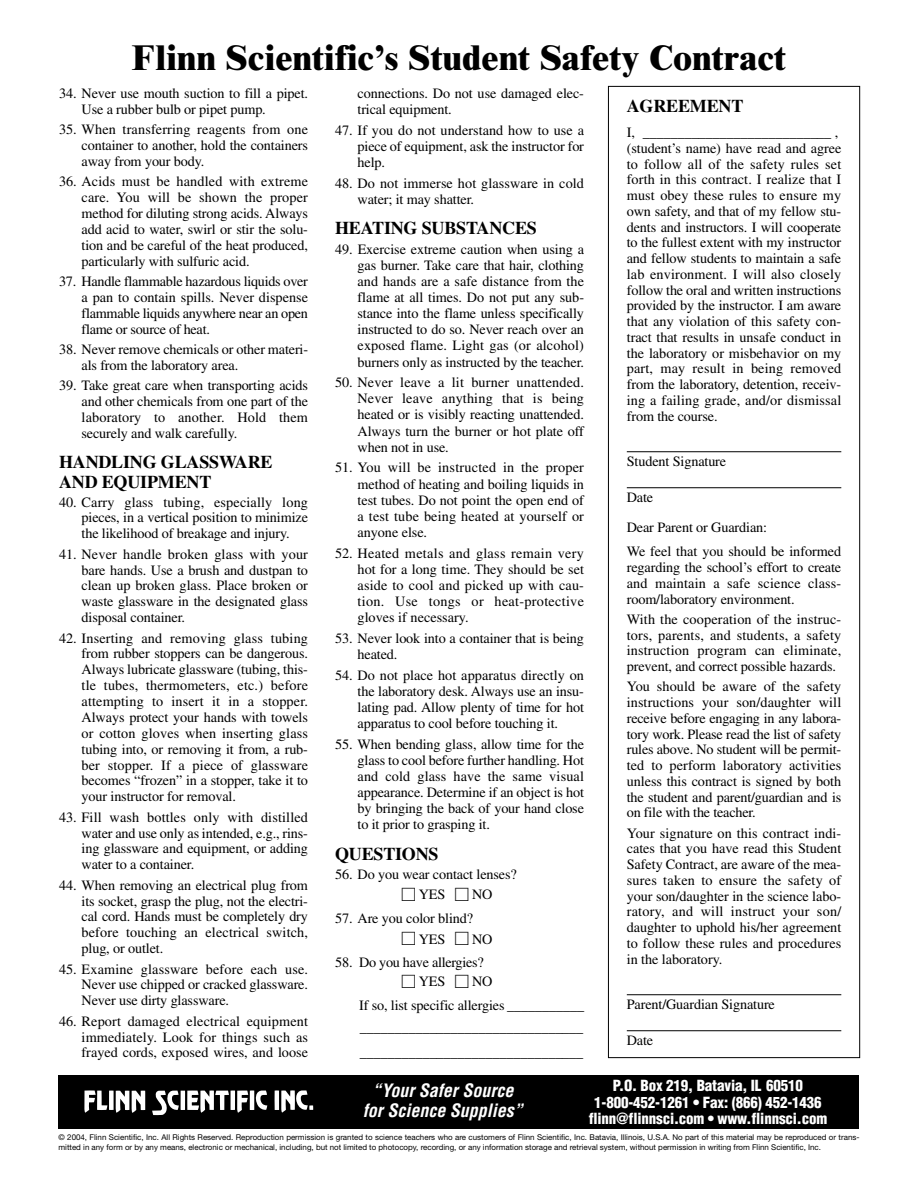
<style>
.page{position:relative;width:918px;height:1188px;background:#fff}
.page>*{position:absolute;margin:0;border:0;box-sizing:border-box;transform-origin:0 0}
.t1{font:800 36px "Times New Roman";color:#000}
.t2{font:700 18px/19.6px "Times";letter-spacing:-.01em;color:#000}
.t3{font:italic 700 condensed 18px/19.5px "Helvetica";color:#fff;text-align:center}
.t4{font:900 condensed 15px/16.5px "Helvetica";letter-spacing:-.01em;color:#fff;text-align:center}
.t5{font:14.25px/15.9px "Times";letter-spacing:-.01em;color:#000;text-align:justify}
.t6{font:7.95px/9.4px "Helvetica Neue";color:#000}
.s1{font-family:"European Pi One";font-size:13.5px}
</style>
<div class="page">
<div style="left:58px;top:1075px;width:802px;height:54px;background:#000"></div>
<svg style="left:84px;top:1090px;width:61px;height:23px"></svg>
<svg style="left:152px;top:1090px;width:115px;height:25px"></svg>
<svg style="left:275px;top:1090px;width:38px;height:23px"></svg>
<hr style="left:627px;top:451px;width:214px;height:1px;background:#000">
<hr style="left:627px;top:487px;width:214px;height:1px;background:#000">
<hr style="left:627px;top:994px;width:214px;height:1px;background:#000">
<hr style="left:627px;top:1030px;width:214px;height:1px;background:#000">
<h1 class="t1" style="left:132px;top:45px;width:656px">Flinn Scientific’s Student Safety Contract</h1>
<p class="t2" style="left:627px;top:98px;width:118px">AGREEMENT</p>
<p class="t5" style="left:627px;top:126px;width:216px;text-align:left">I, ___________________________ , (student’s name) have read and agree to follow all of the safety rules set forth in this contract. I realize that I must obey these rules to ensure my own safety, and that of my fellow stu&shy;dents and instructors. I will cooperate to the fullest extent with my instructor and fellow students to maintain a safe lab environment. I will also closely follow the oral and written instructions provided by the instructor. I am aware that any violation of this safety con&shy;tract that results in unsafe conduct in the laboratory or misbehavior on my part, may result in being removed from the laboratory, detention, receiv&shy;ing a failing grade, and/or dismissal from the course.</p>
<p class="t5" style="left:627px;top:454px;width:101px">Student Signature</p>
<p class="t5" style="left:627px;top:483px;width:142px;line-height:30px">Date<br>Dear Parent or Guardian:</p>
<p class="t5" style="left:627px;top:545px;width:216px">We feel that you should be informed regarding the school’s effort to create and maintain a safe science class&shy;room/laboratory environment.</p>
<p class="t5" style="left:627px;top:613px;width:216px">With the cooperation of the instruc&shy;tors, parents, and students, a safety instruction program can eliminate, prevent, and correct possible hazards.</p>
<p class="t5" style="left:627px;top:680px;width:216px">You should be aware of the safety instructions your son/daughter will receive before engaging in any labora&shy;tory work. Please read the list of safety rules above. No student will be permit&shy;ted to perform laboratory activities unless this contract is signed by both the student and parent/guardian and is on file with the teacher.</p>
<p class="t5" style="left:627px;top:826px;width:216px">Your signature on this contract indi&shy;cates that you have read this Student Safety Contract, are aware of the mea&shy;sures taken to ensure the safety of your son/daughter in the science labo&shy;ratory, and will instruct your son/ daughter to uphold his/her agreement to follow these rules and procedures in the laboratory.</p>
<p class="t5" style="left:627px;top:997px;width:150px">Parent/Guardian Signature</p>
<p class="t5" style="left:627px;top:1033px;width:28px">Date</p>
<p class="t5" style="left:82px;top:87px;width:228px;text-indent:-22px">34. Never use mouth suction to fill a pipet.<br>Use a rubber bulb or pipet pump.</p>
<p class="t5" style="left:82px;top:123px;width:228px;text-indent:-22px">35. When transferring reagents from one container to another, hold the containers away from your body.</p>
<p class="t5" style="left:82px;top:175px;width:228px;text-indent:-22px">36. Acids must be handled with extreme care. You will be shown the proper method for diluting strong acids. Always add acid to water, swirl or stir the solu&shy;tion and be careful of the heat produced, particularly with sulfuric acid.</p>
<p class="t5" style="left:82px;top:275px;width:228px;text-indent:-22px">37. Handle flammable hazardous liquids over a pan to contain spills. Never dispense flammable liquids anywhere near an open flame or source of heat.</p>
<p class="t5" style="left:82px;top:343px;width:228px;text-indent:-22px">38. Never remove chemicals or other materi&shy;als from the laboratory area.</p>
<p class="t5" style="left:82px;top:379px;width:228px;text-indent:-22px">39. Take great care when transporting acids and other chemicals from one part of the laboratory to another. Hold them securely and walk carefully.</p>
<p class="t2" style="left:59px;top:454px;width:215px">HANDLING GLASSWARE<br>AND EQUIPMENT</p>
<p class="t5" style="left:82px;top:495px;width:228px;text-indent:-22px">40. Carry glass tubing, especially long pieces, in a vertical position to minimize the likelihood of breakage and injury.</p>
<p class="t5" style="left:82px;top:547px;width:228px;text-indent:-22px">41. Never handle broken glass with your bare hands. Use a brush and dustpan to clean up broken glass. Place broken or waste glassware in the designated glass disposal container.</p>
<p class="t5" style="left:82px;top:631px;width:228px;text-indent:-22px">42. Inserting and removing glass tubing from rubber stoppers can be dangerous.<br>Always lubricate glassware (tubing, this&shy;tle tubes, thermometers, etc.) before attempting to insert it in a stopper.<br>Always protect your hands with towels or cotton gloves when inserting glass tubing into, or removing it from, a rub&shy;ber stopper. If a piece of glassware becomes “frozen” in a stopper, take it to your instructor for removal.</p>
<p class="t5" style="left:82px;top:810px;width:228px;text-indent:-22px">43. Fill wash bottles only with distilled water and use only as intended, e.g., rins&shy;ing glassware and equipment, or adding water to a container.</p>
<p class="t5" style="left:82px;top:878px;width:228px;text-indent:-22px">44. When removing an electrical plug from its socket, grasp the plug, not the electri&shy;cal cord. Hands must be completely dry before touching an electrical switch, plug, or outlet.</p>
<p class="t5" style="left:82px;top:962px;width:228px;text-indent:-22px">45. Examine glassware before each use.<br>Never use chipped or cracked glassware.<br>Never use dirty glassware.</p>
<p class="t5" style="left:82px;top:1014px;width:228px;text-indent:-22px">46. Report damaged electrical equipment immediately. Look for things such as frayed cords, exposed wires, and loose</p>
<p class="t5" style="left:358px;top:87px;width:228px">connections. Do not use damaged elec&shy;trical equipment.</p>
<p class="t5" style="left:358px;top:123px;width:228px;text-indent:-22px">47. If you do not understand how to use a piece of equipment, ask the instructor for help.</p>
<p class="t5" style="left:358px;top:176px;width:228px;text-indent:-22px">48. Do not immerse hot glassware in cold water; it may shatter.</p>
<p class="t2" style="left:335px;top:220px;width:203px">HEATING SUBSTANCES</p>
<p class="t5" style="left:358px;top:242px;width:228px;text-indent:-22px">49. Exercise extreme caution when using a gas burner. Take care that hair, clothing and hands are a safe distance from the flame at all times. Do not put any sub&shy;stance into the flame unless specifically instructed to do so. Never reach over an exposed flame. Light gas (or alcohol) burners only as instructed by the teacher.</p>
<p class="t5" style="left:358px;top:376px;width:228px;text-indent:-22px">50. Never leave a lit burner unattended.<br>Never leave anything that is being heated or is visibly reacting unattended.<br>Always turn the burner or hot plate off when not in use.</p>
<p class="t5" style="left:358px;top:461px;width:228px;text-indent:-22px">51. You will be instructed in the proper method of heating and boiling liquids in test tubes. Do not point the open end of a test tube being heated at yourself or anyone else.</p>
<p class="t5" style="left:358px;top:546px;width:228px;text-indent:-22px">52. Heated metals and glass remain very hot for a long time. They should be set aside to cool and picked up with cau&shy;tion. Use tongs or heat-protective gloves if necessary.</p>
<p class="t5" style="left:358px;top:631px;width:228px;text-indent:-22px">53. Never look into a container that is being heated.</p>
<p class="t5" style="left:358px;top:668px;width:228px;text-indent:-22px">54. Do not place hot apparatus directly on the laboratory desk. Always use an insu&shy;lating pad. Allow plenty of time for hot apparatus to cool before touching it.</p>
<p class="t5" style="left:358px;top:737px;width:228px;text-indent:-22px">55. When bending glass, allow time for the glass to cool before further handling. Hot and cold glass have the same visual appearance. Determine if an object is hot by bringing the back of your hand close to it prior to grasping it.</p>
<p class="t2" style="left:335px;top:845px;width:105px">QUESTIONS</p>
<p class="t5" style="left:335px;top:867px;width:183px">56. Do you wear contact lenses?</p>
<p class="t5" style="left:402px;top:888px;width:92px"><span class="s1">-</span> YES <span class="s1">-</span> NO</p>
<p class="t5" style="left:335px;top:912px;width:140px">57. Are you color blind?</p>
<p class="t5" style="left:402px;top:932px;width:92px"><span class="s1">-</span> YES <span class="s1">-</span> NO</p>
<p class="t5" style="left:335px;top:956px;width:150px">58. Do you have allergies?</p>
<p class="t5" style="left:359px;top:971px;width:227px;line-height:23.7px;text-indent:43px"><span class="s1">-</span> YES <span class="s1">-</span> NO<br>If so, list specific allergies ___________</p>
<p class="t5" style="left:360px;top:1016px;width:225px;line-height:25.2px">________________________________ ________________________________</p>
<p class="t3" style="left:363px;top:1082px;width:161px">“Your Safer Source for Science Supplies”</p>
<p class="t4" style="left:589px;top:1079px;width:240px">P.O. Box 219, Batavia, IL 60510<br>1-800-452-1261 • Fax: (866) 452-1436 flinn@flinnsci.com • www.flinnsci.com</p>
<p class="t6" style="left:58px;top:1133px;width:803px">© 2004, Flinn Scientific, Inc. All Rights Reserved. Reproduction permission is granted to science teachers who are customers of Flinn Scientific, Inc. Batavia, Illinois, U.S.A. No part of this material may be reproduced or trans&shy;mitted in any form or by any means, electronic or mechanical, including, but not limited to photocopy, recording, or any information storage and retrieval system, without permission in writing from Flinn Scientific, Inc.</p>
</div>
